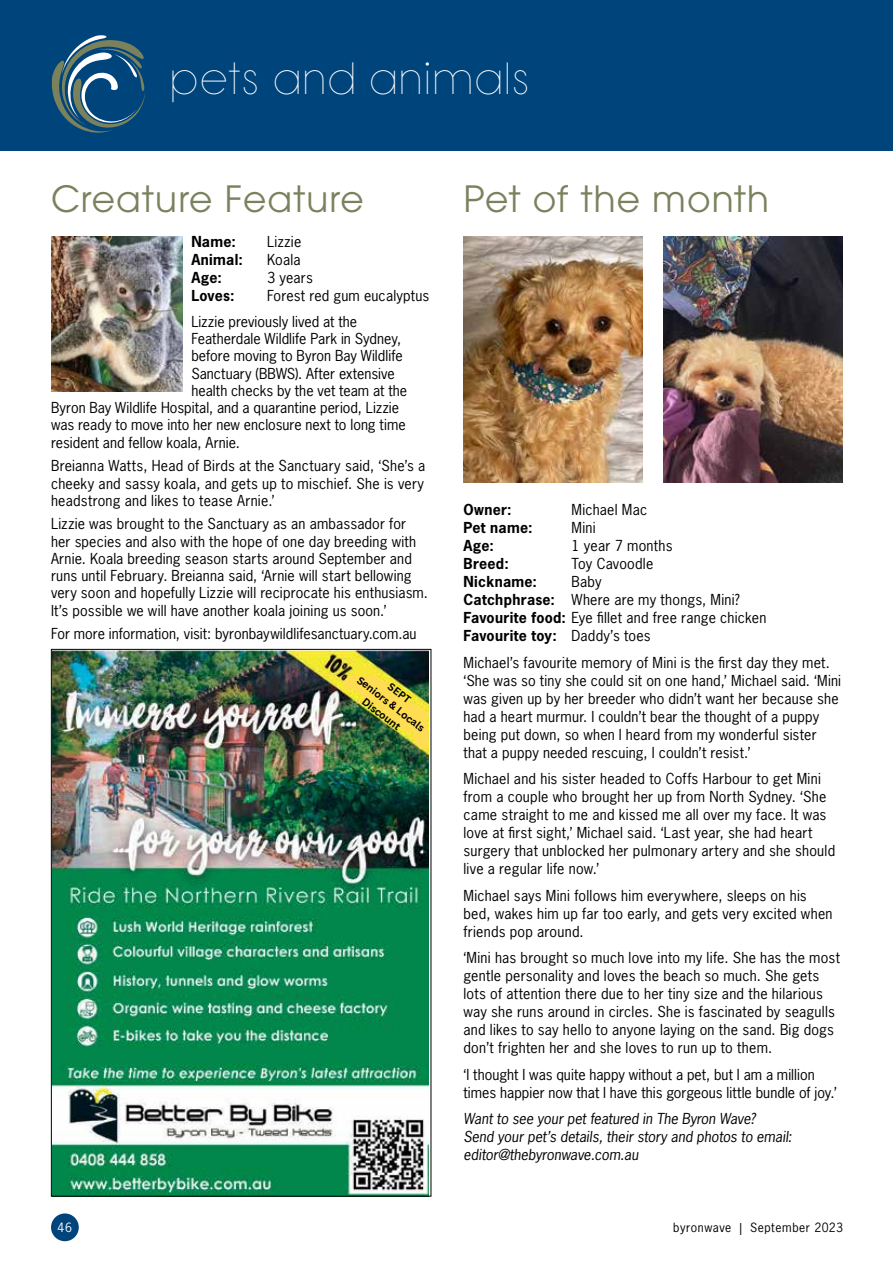
<style>
.page{position:relative;width:893px;height:1263px;background:#fff}
.page>*{position:absolute;margin:0;border:0;box-sizing:border-box;transform-origin:0 0}
.t1{font:36px "ITC Avant Garde Pro";letter-spacing:.025em;color:#79825d}
.t2{font:31.5px "Bondoluo Peek";letter-spacing:.12em;color:#fff}
.t3{font:14.25px/18px "News Gothic Std";letter-spacing:.01em;color:#000}
.t4{font:italic 14.25px/18px "News Gothic Std";color:#000}
.t5{font:700 14.25px "News Gothic Std";letter-spacing:.02em;color:#000}
.t6{font:12px "News Gothic Std";letter-spacing:.045em;color:#000}
.t7{font:12px "News Gothic Std";color:#fff}
.t8{font:700 10.35px/13.8px "Canva Sans";color:#000;text-align:center}
.s1{font-weight:700}
</style>
<div class="page">
<div style="left:51px;top:1213px;width:28px;height:28px;background:#00447c;border-radius:50%"></div>
<img style="left:51px;top:236px;width:132px;height:155px">
<img style="left:53px;top:651px;width:375px;height:543px">
<img style="left:343px;top:675px;width:86px;height:74px">
<img style="left:463px;top:236px;width:179px;height:247px">
<img style="left:664px;top:236px;width:179px;height:247px">
<div style="left:0;top:0;width:893px;height:151px;background:#00447c"></div>
<svg style="left:51px;top:35px;width:94px;height:98px"></svg>
<h2 class="t2" style="left:171px;top:61px;width:358px">Pets and Animals</h2>
<h1 class="t1" style="left:51px;top:176px;width:314px">Creature Feature</h1>
<p class="t5" style="left:191px;top:232px;width:46px">Name:</p>
<p class="t3" style="left:267px;top:233px;width:36px">Lizzie</p>
<p class="t5" style="left:191px;top:250px;width:53px">Animal:</p>
<p class="t3" style="left:267px;top:251px;width:35px">Koala</p>
<p class="t5" style="left:191px;top:268px;width:32px">Age:</p>
<p class="t3" style="left:267px;top:269px;width:47px">3 years</p>
<p class="t5" style="left:191px;top:286px;width:45px">Loves:</p>
<p class="t3" style="left:191px;top:283px;width:240px;line-height:25.8px;text-indent:76px">Forest red gum eucalyptus<br>Lizzie previously lived at the</p>
<p class="t3" style="left:191px;top:330px;width:211px">Featherdale Wildlife Park in Sydney,</p>
<p class="t3" style="left:191px;top:347px;width:213px">before moving to Byron Bay Wildlife</p>
<p class="t3" style="left:191px;top:364px;width:205px">Sanctuary (BBWS). After extensive</p>
<p class="t3" style="left:191px;top:381px;width:217px">health checks by the vet team at the</p>
<p class="t3" style="left:51px;top:399px;width:350px">Byron Bay Wildlife Hospital, and a quarantine period, Lizzie</p>
<p class="t3" style="left:51px;top:416px;width:356px">was ready to move into her new enclosure next to long time</p>
<p class="t3" style="left:51px;top:433px;width:190px">resident and fellow koala, Arnie.</p>
<p class="t3" style="left:51px;top:457px;width:376px;line-height:17.2px;text-align:justify">Breianna Watts, Head of Birds at the Sanctuary said, ‘She’s a cheeky and sassy koala, and gets up to mischief. She is very headstrong and likes to tease Arnie.’</p>
<p class="t3" style="left:51px;top:515px;width:379px;line-height:17.2px">Lizzie was brought to the Sanctuary as an ambassador for her species and also with the hope of one day breeding with Arnie. Koala breeding season starts around September and runs until February. Breianna said, ‘Arnie will start bellowing very soon and hopefully Lizzie will reciprocate his enthusiasm.<br>It’s possible we will have another koala joining us soon.’</p>
<p class="t3" style="left:51px;top:625px;width:367px">For more information, visit: byronbaywildlifesanctuary.com.au</p>
<p class="t8" style="left:371px;top:662px;width:84px;rotate:38deg">SEPT<br>Seniors &amp; Locals<br>Discount</p>
<h1 class="t1" style="left:463px;top:176px;width:307px">Pet of the month</h1>
<p class="t5" style="left:463px;top:500px;width:50px">Owner:</p>
<p class="t3" style="left:571px;top:500px;width:77px">Michael Mac</p>
<p class="t5" style="left:463px;top:518px;width:71px">Pet name:</p>
<p class="t3" style="left:571px;top:518px;width:26px">Mini</p>
<p class="t5" style="left:463px;top:536px;width:32px">Age:</p>
<p class="t3" style="left:571px;top:536px;width:103px">1 year 7 months</p>
<p class="t5" style="left:463px;top:554px;width:47px">Breed:</p>
<p class="t3" style="left:571px;top:554px;width:83px">Toy Cavoodle</p>
<p class="t5" style="left:463px;top:572px;width:75px">Nickname:</p>
<p class="t3" style="left:463px;top:572px;width:304px;text-indent:108px">Baby<br><span class="s1">Catchphrase:</span> Where are my thongs, Mini?<br><span class="s1">Favourite food:</span> Eye fillet and free range chicken<br><span class="s1">Favourite toy:</span> Daddy’s toes</p>
<p class="t3" style="left:463px;top:653px;width:379px">Michael’s favourite memory of Mini is the first day they met. ‘She was so tiny she could sit on one hand,’ Michael said. ‘Mini was given up by her breeder who didn’t want her because she had a heart murmur. I couldn’t bear the thought of a puppy being put down, so when I heard from my wonderful sister that a puppy needed rescuing, I couldn’t resist.’</p>
<p class="t3" style="left:463px;top:769px;width:373px">Michael and his sister headed to Coffs Harbour to get Mini from a couple who brought her up from North Sydney. ‘She came straight to me and kissed me all over my face. It was love at first sight,’ Michael said. ‘Last year, she had heart surgery that unblocked her pulmonary artery and she should live a regular life now.’</p>
<p class="t3" style="left:463px;top:886px;width:371px">Michael says Mini follows him everywhere, sleeps on his bed, wakes him up far too early, and gets very excited when friends pop around.</p>
<p class="t3" style="left:463px;top:948px;width:378px">‘Mini has brought so much love into my life. She has the most gentle personality and loves the beach so much. She gets lots of attention there due to her tiny size and the hilarious way she runs around in circles. She is fascinated by seagulls and likes to say hello to anyone laying on the sand. Big dogs don’t frighten her and she loves to run up to them.</p>
<p class="t3" style="left:463px;top:1065px;width:375px">‘I thought I was quite happy without a pet, but I am a million times happier now that I have this gorgeous little bundle of joy.’</p>
<p class="t4" style="left:463px;top:1110px;width:330px">Want to see your pet featured in The Byron Wave?<br>Send your pet’s details, their story and photos to email: editor@thebyronwave.com.au</p>
<p class="t7" style="left:58px;top:1220px;width:16px">46</p>
<p class="t6" style="left:673px;top:1220px;width:171px">byronwave | September 2023</p>
</div>
